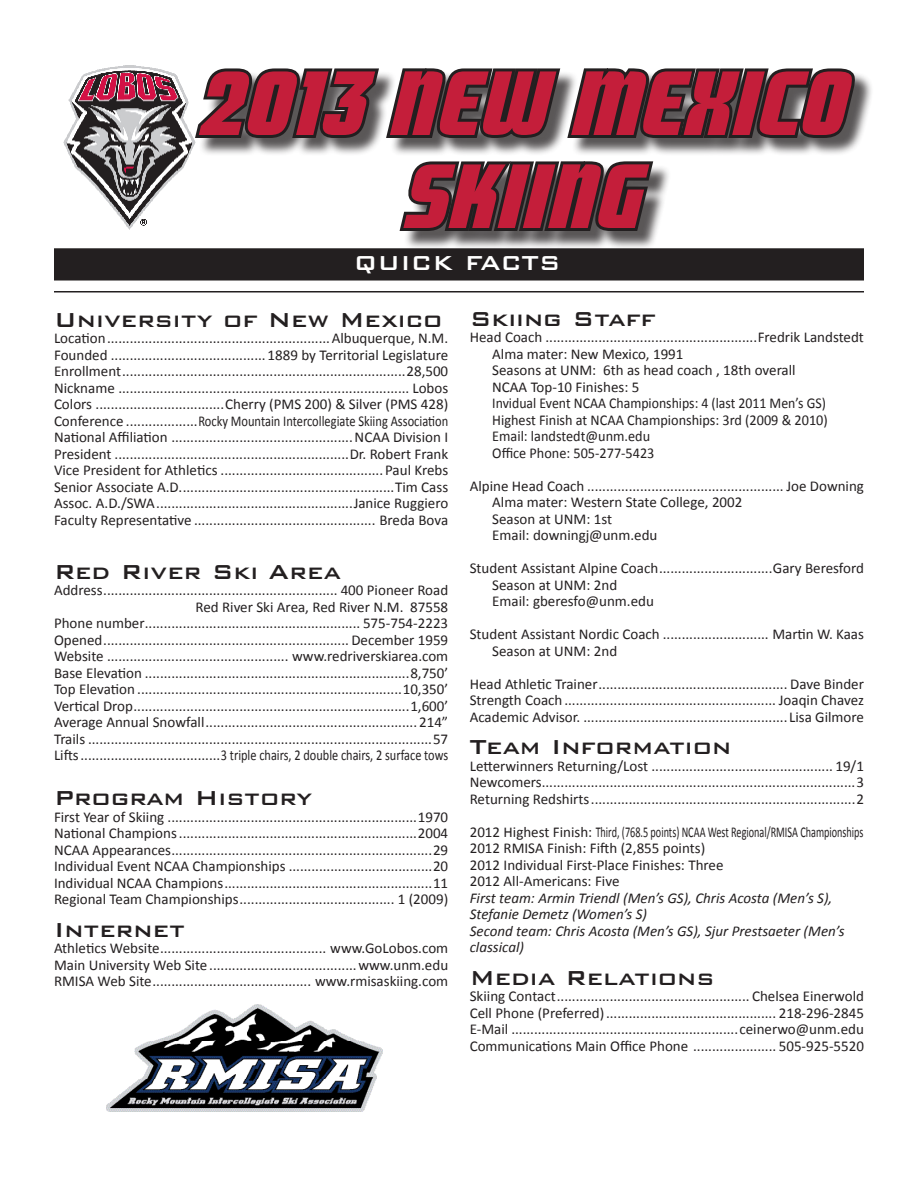
<style>
.page{position:relative;width:918px;height:1188px;background:#fff}
.page>*{position:absolute;margin:0;border:0;box-sizing:border-box;transform-origin:0 0}
.t1{font:90px "Lobos";color:#c41e3a}
.t2{font:500 27px "Bank Gothic BT";color:#231f20}
.t3{font:500 27px "Bank Gothic BT";color:#fff}
.t4{font:15px "Calibri";color:#231f20}
.t5{font:italic 15px/16.5px "Calibri";color:#231f20}
.t6{font:15px "Calibri";color:#231f20;scale:.95 1}
.t7{font:15px "Calibri";color:#231f20;scale:.92 1}
.s1{font-style:normal}
</style>
<div class="page">
<div style="left:198px;top:70px;width:676px;height:180px;background:#231f20;opacity:.75"></div>
<svg style="left:196px;top:68px;width:661px;height:74px;background:#5c5959"></svg>
<svg style="left:396px;top:156px;width:261px;height:80px;background:#666364"></svg>
<hr style="left:54px;top:291px;width:810px;height:1px;background:#231f20">
<div style="left:55px;top:249px;width:808px;height:31px;background:#231f20"></div>
<div style="left:54px;top:248px;width:810px;height:33px;border:2px solid #231f20"></div>
<img style="left:64px;top:66px;width:132px;height:163px">
<img style="left:106px;top:1004px;width:276px;height:108px">
<p class="t1" style="left:203px;top:54px;width:649px">2013 NEW MEXICO</p>
<p class="t1" style="left:407px;top:147px;width:241px">SKIING</p>
<p class="t3" style="left:354px;top:248px;width:208px">QUICK FACTS</p>
<p class="t2" style="left:54px;top:305px;width:390px">University of New Mexico</p>
<p class="t4" style="left:54px;top:329px;width:396px">Location...........................................................Albuquerque, N.M.</p>
<p class="t4" style="left:54px;top:345px;width:396px">Founded .........................................1889 by Territorial Legislature</p>
<p class="t4" style="left:54px;top:362px;width:396px">Enrollment...........................................................................28,500</p>
<p class="t4" style="left:54px;top:378px;width:396px">Nickname ............................................................................. Lobos</p>
<p class="t4" style="left:54px;top:395px;width:396px">Colors ..................................Cherry (PMS 200) &amp; Silver (PMS 428)</p>
<p class="t4" style="left:54px;top:411px;width:396px">Conference ...................Rocky Mountain Intercollegiate Skiing Association</p>
<p class="t4" style="left:54px;top:428px;width:396px">National Affiliation ................................................NCAA Division I</p>
<p class="t4" style="left:54px;top:444px;width:396px">President ..............................................................Dr. Robert Frank</p>
<p class="t4" style="left:54px;top:461px;width:396px">Vice President for Athletics ........................................... Paul Krebs</p>
<p class="t4" style="left:54px;top:477px;width:396px">Senior Associate A.D.........................................................Tim Cass</p>
<p class="t4" style="left:54px;top:494px;width:396px">Assoc. A.D./SWA....................................................Janice Ruggiero</p>
<p class="t4" style="left:54px;top:510px;width:396px">Faculty Representative ................................................ Breda Bova</p>
<p class="t2" style="left:54px;top:557px;width:288px">Red River Ski Area</p>
<p class="t4" style="left:54px;top:581px;width:396px">Address.............................................................. 400 Pioneer Road</p>
<p class="t4" style="left:196px;top:597px;width:254px">Red River Ski Area, Red River N.M. 87558</p>
<p class="t4" style="left:54px;top:614px;width:396px">Phone number......................................................... 575-754-2223</p>
<p class="t4" style="left:54px;top:630px;width:396px">Opened................................................................. December 1959</p>
<p class="t4" style="left:54px;top:647px;width:396px">Website ................................................ www.redriverskiarea.com</p>
<p class="t4" style="left:54px;top:663px;width:396px">Base Elevation ......................................................................8,750’</p>
<p class="t4" style="left:54px;top:680px;width:396px">Top Elevation ......................................................................10,350’</p>
<p class="t4" style="left:54px;top:696px;width:396px">Vertical Drop.........................................................................1,600’</p>
<p class="t4" style="left:54px;top:713px;width:396px">Average Annual Snowfall........................................................ 214”</p>
<p class="t4" style="left:54px;top:729px;width:396px">Trails ...........................................................................................57</p>
<p class="t4" style="left:54px;top:746px;width:396px">Lifts.....................................3 triple chairs, 2 double chairs, 2 surface tows</p>
<p class="t2" style="left:54px;top:783px;width:260px">Program History</p>
<p class="t4" style="left:54px;top:807px;width:396px">First Year of Skiing ..................................................................1970</p>
<p class="t4" style="left:54px;top:824px;width:396px">National Champions...............................................................2004</p>
<p class="t4" style="left:54px;top:840px;width:396px">NCAA Appearances.....................................................................29</p>
<p class="t4" style="left:54px;top:857px;width:396px">Individual Event NCAA Championships ......................................20</p>
<p class="t4" style="left:54px;top:873px;width:396px">Individual NCAA Champions.......................................................11</p>
<p class="t4" style="left:54px;top:890px;width:396px">Regional Team Championships......................................... 1 (2009)</p>
<p class="t2" style="left:54px;top:915px;width:133px">Internet</p>
<p class="t4" style="left:54px;top:939px;width:396px">Athletics Website............................................ www.GoLobos.com</p>
<p class="t4" style="left:54px;top:955px;width:396px">Main University Web Site.......................................www.unm.edu</p>
<p class="t4" style="left:54px;top:972px;width:396px">RMISA Web Site.......................................... www.rmisaskiing.com</p>
<p class="t2" style="left:470px;top:304px;width:187px">Skiing Staff</p>
<p class="t4" style="left:470px;top:328px;width:396px">Head Coach ........................................................Fredrik Landstedt</p>
<p class="t4" style="left:492px;top:344px;width:193px">Alma mater: New Mexico, 1991</p>
<p class="t4" style="left:492px;top:361px;width:305px">Seasons at UNM: 6th as head coach , 18th overall</p>
<p class="t4" style="left:492px;top:377px;width:149px">NCAA Top-10 Finishes: 5</p>
<p class="t7" style="left:492px;top:394px;width:364px">Invidual Event NCAA Championships: 4 (last 2011 Men’s GS)</p>
<p class="t6" style="left:492px;top:410px;width:355px">Highest Finish at NCAA Championships: 3rd (2009 &amp; 2010)</p>
<p class="t6" style="left:492px;top:427px;width:168px">Email: landstedt@unm.edu</p>
<p class="t6" style="left:492px;top:443px;width:172px">Office Phone: 505-277-5423</p>
<p class="t4" style="left:470px;top:476px;width:396px">Alpine Head Coach .................................................... Joe Downing</p>
<p class="t4" style="left:492px;top:493px;width:252px">Alma mater: Western State College, 2002</p>
<p class="t4" style="left:492px;top:509px;width:121px">Season at UNM: 1st</p>
<p class="t4" style="left:492px;top:526px;width:167px">Email: downingj@unm.edu</p>
<p class="t4" style="left:470px;top:559px;width:396px">Student Assistant Alpine Coach..............................Gary Beresford</p>
<p class="t4" style="left:492px;top:575px;width:126px">Season at UNM: 2nd</p>
<p class="t4" style="left:492px;top:592px;width:163px">Email: gberesfo@unm.edu</p>
<p class="t4" style="left:470px;top:625px;width:396px">Student Assistant Nordic Coach ............................ Martin W. Kaas</p>
<p class="t4" style="left:492px;top:641px;width:126px">Season at UNM: 2nd</p>
<p class="t4" style="left:470px;top:674px;width:396px">Head Athletic Trainer.................................................. Dave Binder</p>
<p class="t4" style="left:470px;top:691px;width:396px">Strength Coach........................................................ Joaqin Chavez</p>
<p class="t4" style="left:470px;top:707px;width:396px">Academic Advisor. ......................................................Lisa Gilmore</p>
<p class="t2" style="left:470px;top:732px;width:263px">Team Information</p>
<p class="t4" style="left:470px;top:756px;width:396px">Letterwinners Returning/Lost ................................................ 19/1</p>
<p class="t4" style="left:470px;top:773px;width:396px">Newcomers...................................................................................3</p>
<p class="t4" style="left:470px;top:789px;width:396px">Returning Redshirts......................................................................2</p>
<p class="t4" style="left:470px;top:822px;width:395px">2012 Highest Finish: Third, (768.5 points) NCAA West Regional/RMISA Championships</p>
<p class="t4" style="left:470px;top:839px;width:237px">2012 RMISA Finish: Fifth (2,855 points)</p>
<p class="t5" style="left:470px;top:856px;width:376px"><span class="s1">2012 Individual First-Place Finishes: Three<br>2012 All-Americans: Five<br></span>First team: Armin Triendl (Men’s GS), Chris Acosta (Men’s S), Stefanie Demetz (Women’s S)<br>Second team: Chris Acosta (Men’s GS), Sjur Prestsaeter (Men’s classical)</p>
<p class="t2" style="left:470px;top:963px;width:246px">Media Relations</p>
<p class="t4" style="left:470px;top:987px;width:396px">Skiing Contact................................................... Chelsea Einerwold</p>
<p class="t4" style="left:470px;top:1003px;width:396px">Cell Phone (Preferred)............................................. 218-296-2845</p>
<p class="t4" style="left:470px;top:1020px;width:396px">E-Mail ............................................................ceinerwo@unm.edu</p>
<p class="t4" style="left:470px;top:1036px;width:396px">Communications Main Office Phone ...................... 505-925-5520</p>
</div>
